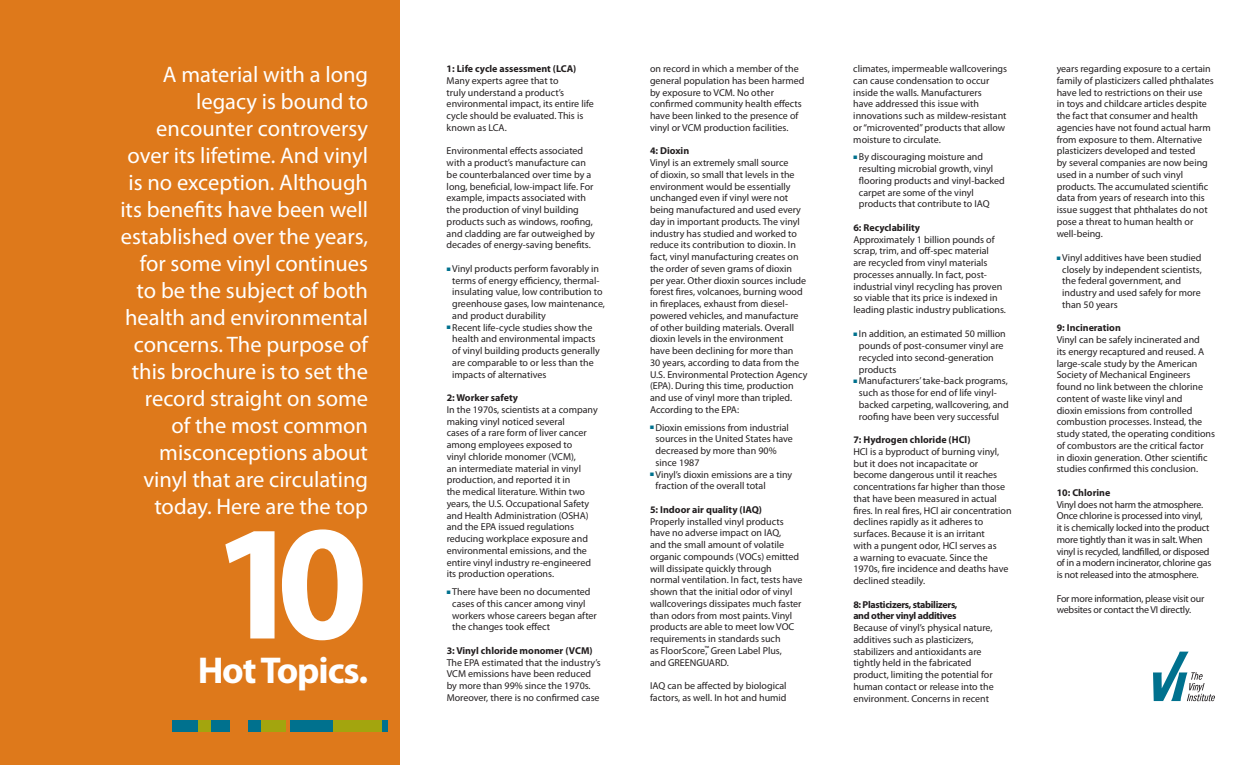
<style>
.page{position:relative;width:1260px;height:765px;background:#fff}
.page>*{position:absolute;margin:0;border:0;box-sizing:border-box;transform-origin:0 0}
.t1{font:700 165px "Myriad Pro";color:#fff}
.t2{font:700 37.5px "Myriad Pro";letter-spacing:-.03em;color:#fff}
.t3{font:22.5px/27px "Myriad Pro";color:#fff;text-align:right}
.t4{font:10px/11.8px "Myriad Pro";color:#231f20}
.t5{font:10px/11.8px "Myriad Pro";letter-spacing:-.02em;color:#231f20}
.t6{font:700 10px "Myriad Pro";color:#231f20}
.t7{font:700 10px/11.8px "Myriad Pro";letter-spacing:-.03em;color:#231f20}
.s1{color:#00718e}
</style>
<div class="page">
<div style="left:0;top:0;width:399px;height:765px;background:#de791b"></div>
<svg style="left:1153px;top:652px;width:62px;height:49px"></svg>
<div style="left:173px;top:720px;width:215px;height:11px;background:#00718e"></div>
<div style="left:261px;top:720px;width:25px;height:11px;background:#a3a50e"></div>
<div style="left:230px;top:717px;width:18px;height:18px;background:#de791b"></div>
<hr style="left:286px;top:717px;width:4px;height:18px;background:#de791b">
<div style="left:333px;top:720px;width:49px;height:11px;background:#a3a50e"></div>
<div style="left:198px;top:720px;width:13px;height:11px;background:#a3a50e"></div>
<p class="t3" style="left:120px;top:60px;width:250px">A material with a long legacy is bound to encounter controversy over its lifetime. And vinyl is no exception. Although its benefits have been well established over the years, for some vinyl continues to be the subject of both health and environmental concerns. The purpose of this brochure is to set the record straight on some<br>of the most common misconceptions about vinyl that are circulating today. Here are the top</p>
<h1 class="t1" style="left:211px;top:475px;width:158px">10</h1>
<h2 class="t2" style="left:198px;top:646px;width:172px">Hot Topics.</h2>
<p class="t6" style="left:447px;top:62px;width:131px">1: Life cycle assessment (LCA)</p>
<p class="t4" style="left:447px;top:74px;width:149px">Many experts agree that to<br>truly understand a product’s environmental impact, its entire life cycle should be evaluated. This is known as LCA.</p>
<p class="t4" style="left:447px;top:145px;width:150px">Environmental effects associated with a product’s manufacture can be counterbalanced over time by a long, beneficial, low-impact life. For example, impacts associated with the production of vinyl building products such as windows, roofing, and cladding are far outweighed by decades of energy-saving benefits.</p>
<p class="t4" style="left:452px;top:262px;width:154px;text-indent:-6px"><span class="s1">■</span> Vinyl products perform favorably in terms of energy efficiency, thermal&shy;insulating value, low contribution to greenhouse gases, low maintenance, and product durability</p>
<p class="t4" style="left:452px;top:321px;width:149px;text-indent:-6px"><span class="s1">■</span> Recent life-cycle studies show the health and environmental impacts of vinyl building products generally are comparable to or less than the impacts of alternatives</p>
<p class="t6" style="left:447px;top:391px;width:73px">2: Worker safety</p>
<p class="t4" style="left:447px;top:403px;width:153px">In the 1970s, scientists at a company making vinyl noticed several<br>cases of a rare form of liver cancer among employees exposed to<br>vinyl chloride monomer (VCM),<br>an intermediate material in vinyl production, and reported it in<br>the medical literature. Within two years, the U.S. Occupational Safety and Health Administration (OSHA</p>
<p class="t4" style="left:586px;top:509px;width:4px">)</p>
<p class="t4" style="left:447px;top:521px;width:146px">and the EPA issued regulations reducing workplace exposure and environmental emissions, and the entire vinyl industry re-engineered its production operations.</p>
<p class="t4" style="left:452px;top:586px;width:146px;text-indent:-6px"><span class="s1">■</span> There have been no documented cases of this cancer among vinyl workers whose careers began after the changes took effect</p>
<p class="t6" style="left:447px;top:644px;width:147px">3: Vinyl chloride monomer (VCM)</p>
<p class="t4" style="left:447px;top:656px;width:156px">The EPA estimated that the industry’s VCM emissions have been reduced by more than 99% since the 1970s.<br>Moreover, there is no confirmed case</p>
<p class="t4" style="left:650px;top:63px;width:156px">on record in which a member of the general population has been harmed by exposure to VCM . No other confirmed community health effects have been linked to the presence of vinyl or VCM production facilities.</p>
<p class="t6" style="left:650px;top:144px;width:41px">4: Dioxin</p>
<p class="t4" style="left:650px;top:157px;width:159px">Vinyl is an extremely small source<br>of dioxin, so small that levels in the environment would be essentially unchanged even if vinyl were not being manufactured and used every day in important products. The vinyl industry has studied and worked to reduce its contribution to dioxin. In fact, vinyl manufacturing creates on the order of seven grams of dioxin per year. Other dioxin sources include forest fires, volcanoes, burning wood in fireplaces, exhaust from diesel&shy;powered vehicles, and manufacture of other building materials. Overall dioxin levels in the environment<br>have been declining for more than<br>30 years, according to data from the U.S. Environmental Protection Agency (EPA). During this time, production and use of vinyl more than tripled.<br>According to the EPA:</p>
<p class="t4" style="left:656px;top:421px;width:139px;text-indent:-6px"><span class="s1">■</span> Dioxin emissions from industrial sources in the United States have decreased by more than 90% since 1987</p>
<p class="t4" style="left:656px;top:468px;width:138px;text-indent:-6px"><span class="s1">■</span> Vinyl’s dioxin emissions are a tiny fraction of the overall total</p>
<p class="t6" style="left:650px;top:503px;width:114px">5: Indoor air quality (IAQ)</p>
<p class="t4" style="left:650px;top:515px;width:154px">Properly installed vinyl products have no adverse impact on IAQ,<br>and the small amount of volatile organic compounds (VOCs) emitted will dissipate quickly through normal ventilation. In fact, tests have shown that the initial odor of vinyl wallcoverings dissipates much faster than odors from most paints. Vinyl products are able to meet low VOC requirements in standards such<br>as FloorScore<sup>™</sup>, Green Label Plus,<br>and GREENGUA</p>
<p class="t4" style="left:715px;top:656px;width:15px">RD.</p>
<p class="t4" style="left:650px;top:680px;width:138px">IAQ can be affected by biological factors, as well. In hot and humid</p>
<p class="t4" style="left:853px;top:63px;width:155px">climates, impermeable wallcoverings can cause condensation to occur inside the walls. Manufacturers<br>have addressed this issue with innovations such as mildew-resistant or “microvented” products that allow moisture to circulate.</p>
<p class="t4" style="left:859px;top:151px;width:147px;text-indent:-6px"><span class="s1">■</span> By discouraging moisture and resulting microbial growth, vinyl flooring products and vinyl-backed carpet are some of the vinyl products that contribute to IAQ</p>
<p class="t6" style="left:853px;top:221px;width:68px">6: Recyclability</p>
<p class="t4" style="left:853px;top:233px;width:154px">Approximately 1 billion pounds of scrap, trim, and off-spec material<br>are recycled from vinyl materials processes annually. In fact, post&shy;industrial vinyl recycling has proven so viable that its price is indexed in leading plastic industry publications.</p>
<p class="t4" style="left:859px;top:328px;width:148px;text-indent:-6px"><span class="s1">■</span> In addition, an estimated 50 million pounds of post-consumer vinyl are recycled into second-generation products</p>
<p class="t4" style="left:859px;top:375px;width:151px;text-indent:-6px"><span class="s1">■</span> Manufacturers’ take-back programs, such as those for end of life vinyl&shy;backed carpeting, wallcovering, and roofing have been very successful</p>
<p class="t6" style="left:853px;top:433px;width:119px">7: Hydrogen chloride (HCl)</p>
<p class="t4" style="left:853px;top:445px;width:160px">HCl is a byproduct of burning vinyl, but it does not incapacitate or become dangerous until it reaches concentrations far higher than those that have been measured in actual fires. In real fires, HCl air concentration declines rapidly as it adheres to surfaces. Because it is an irritant<br>with a pungent odor, HCl serves as<br>a warning to evacuate. Since the 1970s, fire incidence and deaths have declined steadily.</p>
<p class="t7" style="left:853px;top:598px;width:106px">8: Plasticizers, stabilizers, and other vinyl additives</p>
<p class="t4" style="left:853px;top:622px;width:142px">Because of vinyl’s physical nature, additives such as plasticizers, stabilizers and antioxidants are tightly held in the fabricated product, limiting the potential for human contact or release into the environment. Concerns in recent</p>
<p class="t4" style="left:1057px;top:63px;width:159px">years regarding exposure to a certain family of plasticizers called phthalates have led to restrictions on their use<br>in toys and childcare articles despite the fact that consumer and health agencies have not found actual harm from exposure to them. Alternative plasticizers developed and tested<br>by several companies are now being used in a number of such vinyl products. The accumulated scientific data from years of research into this issue suggest that phthalates do not pose a threat to human health or well-being.</p>
<p class="t4" style="left:1062px;top:251px;width:141px;text-indent:-6px"><span class="s1">■</span> Vinyl additives have been studied closely by independent scientists, the federal government, and industry and used safely for more than 50 years</p>
<p class="t6" style="left:1057px;top:321px;width:66px">9: Incineration</p>
<p class="t4" style="left:1057px;top:334px;width:160px">Vinyl can be safely incinerated and<br>its energy recaptured and reused. A large-scale study by the American Society of Mechanical Engineers found no link between the chlorine content of waste like vinyl and<br>dioxin emissions from controlled combustion processes. Instead, the study stated, the operating conditions of combustors are the critical factor<br>in dioxin generation. Other scientific studies confirmed this conclusion.</p>
<p class="t6" style="left:1057px;top:486px;width:55px">10: Chlorine</p>
<p class="t5" style="left:1057px;top:498px;width:156px">Vinyl does not harm the atmosphere.<br>Once chlorine is processed into vinyl,<br>it is chemically locked into the product more tightly than it was in salt. When vinyl is recycled, landfilled, or disposed of in a modern incinerator, chlorine gas is not released into the atmosphere.</p>
<p class="t5" style="left:1057px;top:592px;width:149px">For more information, please visit our websites or contact the VI directly.</p>
</div>
